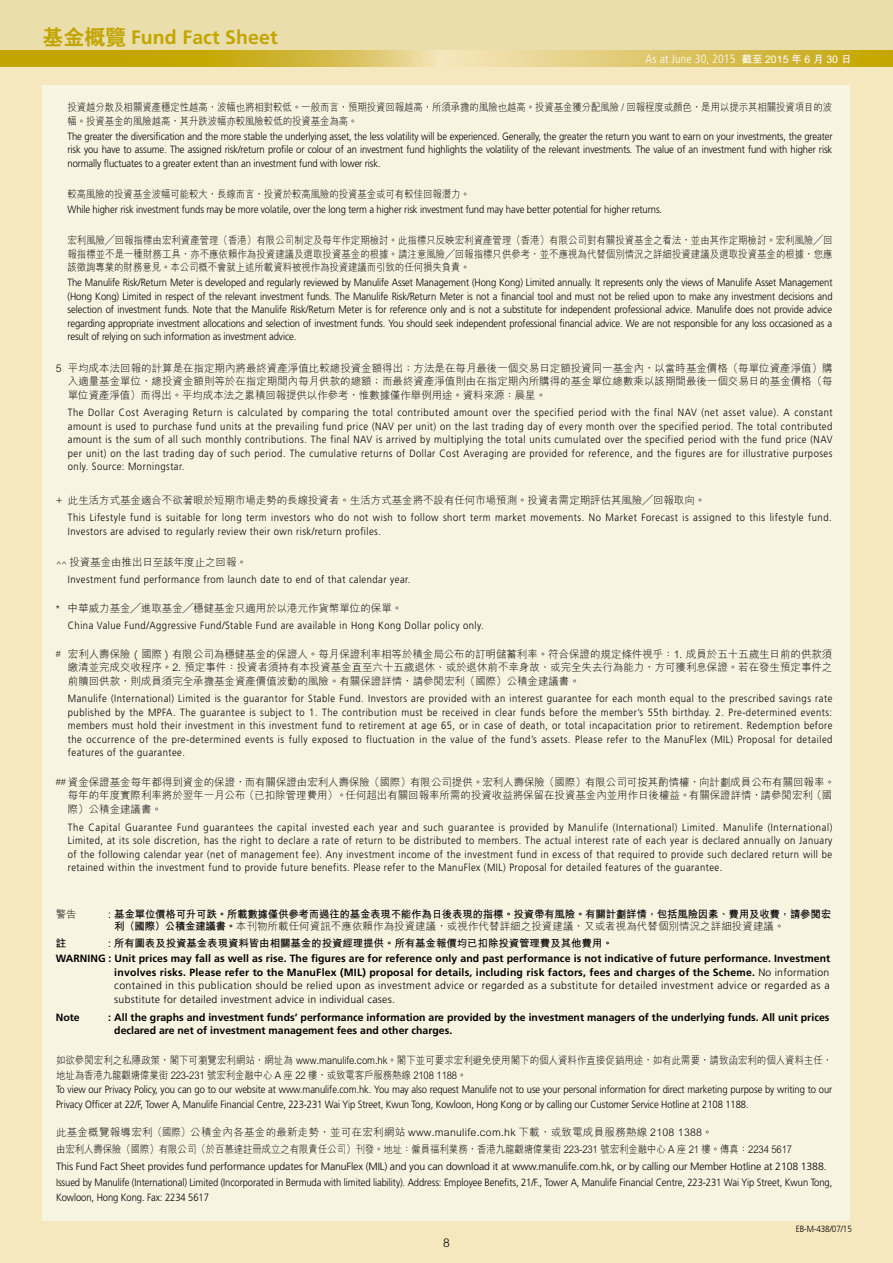
<style>
.page{position:relative;width:893px;height:1263px;background:#fff}
.page>*{position:absolute;margin:0;border:0;box-sizing:border-box;transform-origin:0 0}
.t1{font:700 19.5px "Frutiger";letter-spacing:.005em;color:#c2a500}
.t2{font:300 condensed 12px "Frutiger";letter-spacing:.01em;color:#fff}
.t3{font:300 12px "M Hei HK";color:#000}
.t4{font:300 10.5px/13.5px "Frutiger";letter-spacing:-.01em;color:#000;text-align:justify;scale:.9 1}
.t5{font:300 10.5px/13.5px "M Hei HK";letter-spacing:-.005em;color:#000;text-align:justify}
.t6{font:700 10.5px/13.5px "Frutiger";color:#000;text-align:justify}
.t7{font:300 10.5px/13.5px "M Hei HK";letter-spacing:-.005em;color:#000;scale:.9 1}
.t8{font:300 10.5px/16.5px "Frutiger";letter-spacing:-.01em;color:#000}
.t9{font:300 10.5px/13.5px "Frutiger";letter-spacing:.055em;color:#000;scale:.9 1}
.t10{font:700 10.5px/12px "M Hei HK";letter-spacing:-.025em;color:#000}
.t11{font:300 10.5px "Frutiger";letter-spacing:.05em;color:#000;scale:.9 1}
.t12{font:300 9px "Frutiger";letter-spacing:-.01em;color:#000;scale:.9 1}
.s1{font-family:"C Hei 2 HK";font-weight:800;font-size:21px}
.s2{font-family:"M Hei HK";font-weight:700;font-stretch:normal;font-size:10.5px}
.s3{font-size:9px}
.s4{font-weight:300}
</style>
<div class="page">
<div style="left:0;top:0;width:893px;height:51px;background:#eadead"></div>
<svg style="left:0;top:50px;width:893px;height:17px;background:#d5bc47"></svg>
<div style="left:0;top:67px;width:893px;height:1196px;background:#f5e7be"></div>
<div style="left:43px;top:85px;width:807px;height:1135px;background:#f8f4e2"></div>
<h1 class="t1" style="left:43px;top:25px;width:237px"><span class="s1">基金概覽</span> Fund Fact Sheet</h1>
<p class="t2" style="left:645px;top:52px;width:207px">As at June 30, 2015 <span class="s2">截至 2015 年 6 月 30 日</span></p>
<p class="t7" style="left:68px;top:100px;width:851px">投資越分散及相關資產穩定性越高，波幅也將相對較低。一般而言，預期投資回報越高，所須承擔的風險也越高。投資基金獲分配風險 / 回報程度或顏色，是用以提示其相關投資項目的波幅。投資基金的風險越高，其升跌波幅亦較風險較低的投資基金為高。</p>
<p class="t4" style="left:68px;top:130px;width:851px">The greater the diversification and the more stable the underlying asset, the less volatility will be experienced. Generally, the greater the return you want to earn on your investments, the greater risk you have to assume. The assigned risk/return profile or colour of an investment fund highlights the volatility of the relevant investments. The value of an investment fund with higher risk normally fluctuates to a greater extent than an investment fund with lower risk.</p>
<p class="t7" style="left:68px;top:187px;width:449px">較高風險的投資基金波幅可能較大，長線而言，投資於較高風險的投資基金或可有較佳回報潛力。</p>
<p class="t4" style="left:68px;top:203px;width:662px">While higher risk investment funds may be more volatile, over the long term a higher risk investment fund may have better potential for higher returns.</p>
<p class="t7" style="left:68px;top:233px;width:852px;text-align:justify">宏利風險╱回報指標由宏利資產管理（香港）有限公司制定及每年作定期檢討。此指標只反映宏利資產管理（香港）有限公司對有關投資基金之看法，並由其作定期檢討。宏利風險╱回報指標並不是一種財務工具，亦不應依賴作為投資建議及選取投資基金的根據。請注意風險╱回報指標只供參考，並不應視為代替個別情況之詳細投資建議及選取投資基金的根據，您應該徵詢專業的財務意見。本公司概不會就上述所載資料被視作為投資建議而引致的任何損失負責。</p>
<p class="t4" style="left:68px;top:276px;width:852px">The Manulife Risk/Return Meter is developed and regularly reviewed by Manulife Asset Management (Hong Kong) Limited annually. It represents only the views of Manulife Asset Management (Hong Kong) Limited in respect of the relevant investment funds. The Manulife Risk/Return Meter is not a financial tool and must not be relied upon to make any investment decisions and selection of investment funds. Note that the Manulife Risk/Return Meter is for reference only and is not a substitute for independent professional advice. Manulife does not provide advice regarding appropriate investment allocations and selection of investment funds. You should seek independent professional financial advice. We are not responsible for any loss occasioned as a result of relying on such information as investment advice.</p>
<p class="t5" style="left:68px;top:361px;width:766px;text-indent:-12px">5 平均成本法回報的計算是在指定期內將最終資產淨值比較總投資金額得出；方法是在每月最後一個交易日定額投資同一基金內，以當時基金價格（每單位資產淨值）購入適量基金單位，總投資金額則等於在指定期間內每月供款的總額；而最終資產淨值則由在指定期內所購得的基金單位總數乘以該期間最後一個交易日的基金價格（每單位資產淨值）而得出。平均成本法之累積回報提供以作參考，惟數據僅作舉例用途。資料來源：晨星。</p>
<p class="t4" style="left:68px;top:406px;width:851px">The Dollar Cost Averaging Return is calculated by comparing the total contributed amount over the specified period with the final NAV (net asset value). A constant amount is used to purchase fund units at the prevailing fund price (NAV per unit) on the last trading day of every month over the specified period. The total contributed amount is the sum of all such monthly contributions. The final NAV is arrived by multiplying the total units cumulated over the specified period with the fund price (NAV per unit) on the last trading day of such period. The cumulative returns of Dollar Cost Averaging are provided for reference, and the figures are for illustrative purposes only. Source: Morningstar.</p>
<p class="t5" style="left:56px;top:493px;width:651px">+ 此生活方式基金適合不欲著眼於短期市場走勢的長線投資者。生活方式基金將不設有任何市場預測。投資者需定期評估其風險╱回報取向。</p>
<p class="t9" style="left:68px;top:511px;width:850px">This Lifestyle fund is suitable for long term investors who do not wish to follow short term market movements. No Market Forecast is assigned to this lifestyle fund.<br>Investors are advised to regularly review their own risk/return profiles.</p>
<p class="t7" style="left:56px;top:555px;width:214px">^^ 投資基金由推出日至該年度止之回報。</p>
<p class="t11" style="left:68px;top:573px;width:382px">Investment fund performance from launch date to end of that calendar year.</p>
<p class="t5" style="left:56px;top:601px;width:348px">* 中華威力基金╱進取基金╱穩健基金只適用於以港元作貨幣單位的保單。</p>
<p class="t11" style="left:68px;top:619px;width:463px">China Value Fund/Aggressive Fund/Stable Fund are available in Hong Kong Dollar policy only.</p>
<p class="t5" style="left:68px;top:647px;width:766px;text-indent:-12px"><span class="s3">#</span> 宏利人壽保險 ( 國際 ) 有限公司為穩健基金的保證人。每月保證利率相等於積金局公布的訂明儲蓄利率。符合保證的規定條件視乎：1. 成員於五十五歲生日前的供款須繳清並完成交收程序。2. 預定事件：投資者須持有本投資基金直至六十五歲退休、或於退休前不幸身故、或完全失去行為能力，方可獲利息保證。若在發生預定事件之前贖回供款，則成員須完全承擔基金資產價值波動的風險。有關保證詳情，請參閱宏利（國際）公積金建議書。</p>
<p class="t4" style="left:68px;top:692px;width:851px">Manulife (International) Limited is the guarantor for Stable Fund. Investors are provided with an interest guarantee for each month equal to the prescribed savings rate published by the MPFA. The guarantee is subject to 1. The contribution must be received in clear funds before the member’s 55th birthday. 2. Pre-determined events: members must hold their investment in this investment fund to retirement at age 65, or in case of death, or total incapacitation prior to retirement. Redemption before the occurrence of the pre-determined events is fully exposed to fluctuation in the value of the fund’s assets. Please refer to the ManuFlex (MIL) Proposal for detailed features of the guarantee.</p>
<p class="t5" style="left:68px;top:775px;width:769px;text-align:left;text-indent:-12px"><span class="s3">##</span> 資金保證基金每年都得到資金的保證，而有關保證由宏利人壽保險（國際）有限公司提供。宏利人壽保險（國際）有限公司可按其酌情權，向計劃成員公布有關回報率。每年的年度實際利率將於翌年一月公布（已扣除管理費用）。任何超出有關回報率所需的投資收益將保留在投資基金內並用作日後權益。有關保證詳情，請參閱宏利（國際）公積金建議書。</p>
<p class="t4" style="left:68px;top:820px;width:851px">The Capital Guarantee Fund guarantees the capital invested each year and such guarantee is provided by Manulife (International) Limited. Manulife (International)<br>Limited, at its sole discretion, has the right to declare a rate of return to be distributed to members. The actual interest rate of each year is declared annually on January of the following calendar year (net of management fee). Any investment income of the investment fund in excess of that required to provide such declared return will be retained within the investment fund to provide future benefits. Please refer to the ManuFlex (MIL) Proposal for detailed features of the guarantee.</p>
<p class="t5" style="left:56px;top:908px;width:22px">警告</p>
<p class="t10" style="left:114px;top:908px;width:718px;text-indent:-6px"><span class="s4">:</span> 基金單位價格可升可跌。所載數據僅供參考而過往的基金表現不能作為日後表現的指標。投資帶有風險。有關計劃詳情，包括風險因素、費用及收費，請參閱宏利（國際）公積金建議書。<span class="s4">本刊物所載任何資訊不應依賴作為投資建議，或視作代替詳細之投資建議，又或者視為代替個別情況之詳細投資建議。</span></p>
<p class="t10" style="left:56px;top:936px;width:12px">註</p>
<p class="t10" style="left:108px;top:936px;width:506px">: 所有圖表及投資基金表現資料皆由相關基金的投資經理提供。所有基金報價均已扣除投資管理費及其他費用。</p>
<p class="t6" style="left:114px;top:952px;width:717px;text-indent:-58px">WARNING : Unit prices may fall as well as rise. The figures are for reference only and past performance is not indicative of future performance. Investment involves risks. Please refer to the ManuFlex (MIL) proposal for details, including risk factors, fees and charges of the Scheme. <span class="s4">No information contained in this publication should be relied upon as investment advice or regarded as a substitute for detailed investment advice or regarded as a substitute for detailed investment advice in individual cases.</span></p>
<p class="t6" style="left:56px;top:1010px;width:25px">Note</p>
<p class="t6" style="left:114px;top:1010px;width:717px;text-indent:-6px">: All the graphs and investment funds’ performance information are provided by the investment managers of the underlying funds. All unit prices declared are net of investment management fees and other charges.</p>
<p class="t7" style="left:56px;top:1052px;width:864px;line-height:15px">如欲參閱宏利之私隱政策，閣下可瀏覽宏利網站，網址為 www.manulife.com.hk。閣下並可要求宏利避免使用閣下的個人資料作直接促銷用途，如有此需要，請致函宏利的個人資料主任，地址為香港九龍觀塘偉業街 223-231 號宏利金融中心 A 座 22 樓，或致電客戶服務熱線 2108 1188。</p>
<p class="t4" style="left:56px;top:1082px;width:864px;line-height:15px">To view our Privacy Policy, you can go to our website at www.manulife.com.hk. You may also request Manulife not to use your personal information for direct marketing purpose by writing to our<br>Privacy Officer at 22/F, Tower A, Manulife Financial Centre, 223-231 Wai Yip Street, Kwun Tong, Kowloon, Hong Kong or by calling our Customer Service Hotline at 2108 1188.</p>
<p class="t5" style="left:56px;top:1123px;width:738px;line-height:17.1px">此基金概覽報導宏利（國際）公積金內各基金的最新走勢，並可在宏利網站 www.manulife.com.hk 下載，或致電成員服務熱線 2108 1388。<br>由宏利人壽保險（國際）有限公司（於百慕達註冊成立之有限責任公司）刊發。地址：僱員福利業務，香港九龍觀塘偉業街 223-231 號宏利金融中心 A 座 21 樓。傳真：2234 5617</p>
<p class="t8" style="left:56px;top:1158px;width:778px">This Fund Fact Sheet provides fund performance updates for ManuFlex (MIL) and you can download it at www.manulife.com.hk, or by calling our Member Hotline at 2108 1388.<br>Issued by Manulife (International) Limited (Incorporated in Bermuda with limited liability). Address: Employee Benefits, 21/F., Tower A, Manulife Financial Centre, 223-231 Wai Yip Street, Kwun Tong,</p>
<p class="t4" style="left:56px;top:1191px;width:171px">Kowloon, Hong Kong. Fax: 2234 5617</p>
<p class="t3" style="left:443px;top:1236px;width:8px">8</p>
<p class="t12" style="left:796px;top:1224px;width:64px">EB-M-438/07/15</p>
</div>
